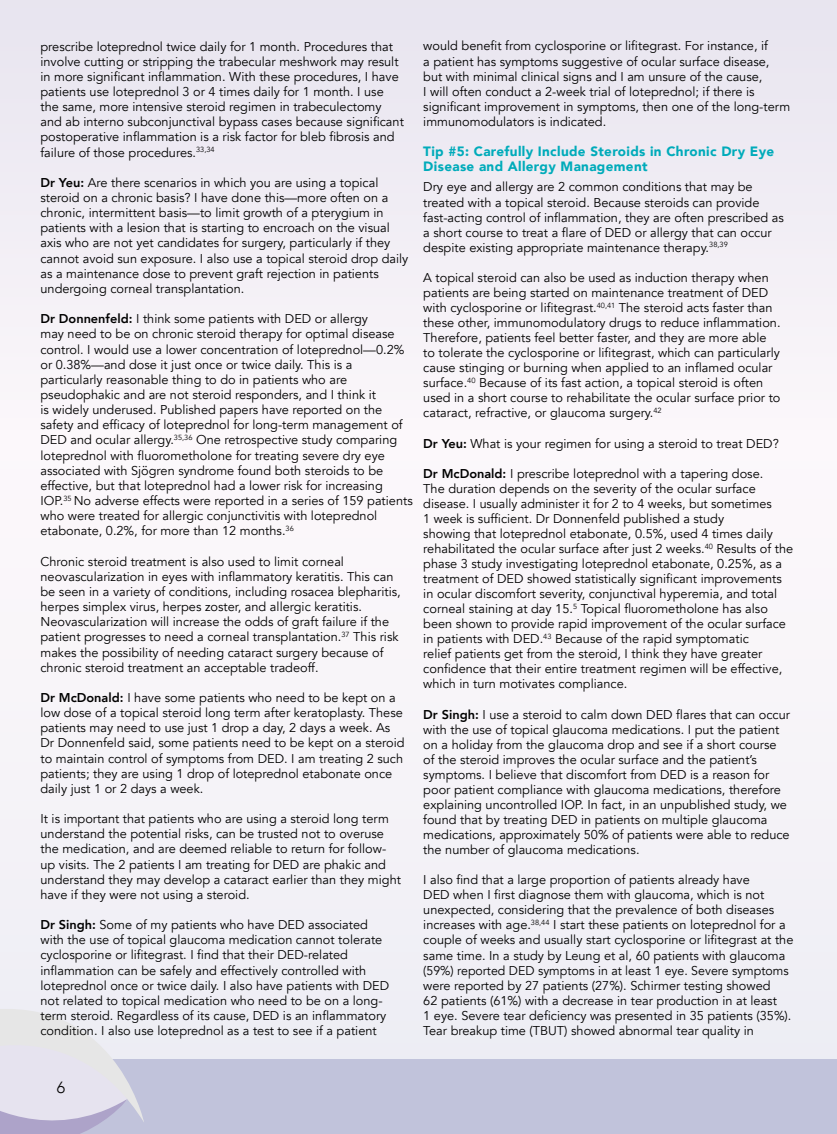
<style>
.page{position:relative;width:837px;height:1134px;background:#fff}
.page>*{position:absolute;margin:0;border:0;box-sizing:border-box;transform-origin:0 0}
.t1{font:300 16.2px "Avenir";color:#000}
.t2{font:900 13.5px/15px "Avenir";letter-spacing:.025em;color:#00abba}
.t3{font:12.75px/15.1px "Avenir";color:#000}
.s1{font-weight:800}
</style>
<div class="page">
<div style="left:0;top:0;width:837px;height:1059px;background:#f4f2f7"></div>
<div style="left:0;top:1059px;width:837px;height:75px;background:#c1c3db"></div>
<svg style="left:0;top:1009px;width:144px;height:125px"></svg>
<p class="t3" style="left:40px;top:39px;width:365px">prescribe loteprednol twice daily for 1 month. Procedures that involve cutting or stripping the trabecular meshwork may result in more significant inflammation. With these procedures, I have patients use loteprednol 3 or 4 times daily for 1 month. I use the same, more intensive steroid regimen in trabeculectomy and ab interno subconjunctival bypass cases because significant postoperative inflammation is a risk factor for bleb fibrosis and failure of those procedures.<sup>33,34</sup></p>
<p class="t3" style="left:40px;top:175px;width:369px"><span class="s1">Dr Yeu:</span> Are there scenarios in which you are using a topical steroid on a chronic basis? I have done this—more often on a chronic, intermittent basis—to limit growth of a pterygium in patients with a lesion that is starting to encroach on the visual axis who are not yet candidates for surgery, particularly if they cannot avoid sun exposure. I also use a topical steroid drop daily as a maintenance dose to prevent graft rejection in patients undergoing corneal transplantation.</p>
<p class="t3" style="left:40px;top:311px;width:374px"><span class="s1">Dr Donnenfeld:</span> I think some patients with DED or allergy<br>may need to be on chronic steroid therapy for optimal disease control. I would use a lower concentration of loteprednol—0.2% or 0.38%—and dose it just once or twice daily. This is a particularly reasonable thing to do in patients who are pseudophakic and are not steroid responders, and I think it<br>is widely underused. Published papers have reported on the safety and efficacy of loteprednol for long-term management of DED and ocular allergy.<sup>35,36</sup> One retrospective study comparing loteprednol with fluorometholone for treating severe dry eye associated with Sjögren syndrome found both steroids to be effective, but that loteprednol had a lower risk for increasing IOP.<sup>35</sup> No adverse effects were reported in a series of 159 patients who were treated for allergic conjunctivitis with loteprednol etabonate, 0.2%, for more than 12 months.<sup>36</sup></p>
<p class="t3" style="left:40px;top:554px;width:362px">Chronic steroid treatment is also used to limit corneal neovascularization in eyes with inflammatory keratitis. This can be seen in a variety of conditions, including rosacea blepharitis, herpes simplex virus, herpes zoster, and allergic keratitis.<br>Neovascularization will increase the odds of graft failure if the patient progresses to need a corneal transplantation.<sup>37</sup> This risk makes the possibility of needing cataract surgery because of chronic steroid treatment an acceptable tradeoff.</p>
<p class="t3" style="left:40px;top:690px;width:366px"><span class="s1">Dr McDonald:</span> I have some patients who need to be kept on a low dose of a topical steroid long term after keratoplasty. These patients may need to use just 1 drop a day, 2 days a week. As Dr Donnenfeld said, some patients need to be kept on a steroid to maintain control of symptoms from DED. I am treating 2 such patients; they are using 1 drop of loteprednol etabonate once daily just 1 or 2 days a week.</p>
<p class="t3" style="left:40px;top:811px;width:362px">It is important that patients who are using a steroid long term understand the potential risks, can be trusted not to overuse the medication, and are deemed reliable to return for follow&shy;up visits. The 2 patients I am treating for DED are phakic and understand they may develop a cataract earlier than they might have if they were not using a steroid.</p>
<p class="t3" style="left:40px;top:917px;width:350px"><span class="s1">Dr Singh:</span> Some of my patients who have DED associated with the use of topical glaucoma medication cannot tolerate cyclosporine or lifitegrast. I find that their DED-related inflammation can be safely and effectively controlled with loteprednol once or twice daily. I also have patients with DED not related to topical medication who need to be on a long&shy;term steroid. Regardless of its cause, DED is an inflammatory condition. I also use loteprednol as a test to see if a patient</p>
<p class="t3" style="left:423px;top:39px;width:368px">would benefit from cyclosporine or lifitegrast. For instance, if<br>a patient has symptoms suggestive of ocular surface disease, but with minimal clinical signs and I am unsure of the cause,<br>I will often conduct a 2-week trial of loteprednol; if there is significant improvement in symptoms, then one of the long-term immunomodulators is indicated.</p>
<p class="t2" style="left:423px;top:143px;width:353px">Tip #5: Carefully Include Steroids in Chronic Dry Eye<br>Disease and Allergy Management</p>
<p class="t3" style="left:423px;top:180px;width:362px">Dry eye and allergy are 2 common conditions that may be treated with a topical steroid. Because steroids can provide fast-acting control of inflammation, they are often prescribed as a short course to treat a flare of DED or allergy that can occur despite existing appropriate maintenance therapy.<sup>38,39</sup></p>
<p class="t3" style="left:423px;top:270px;width:359px">A topical steroid can also be used as induction therapy when patients are being started on maintenance treatment of DED with cyclosporine or lifitegrast.<sup>40,41</sup> The steroid acts faster than these other, immunomodulatory drugs to reduce inflammation.<br>Therefore, patients feel better faster, and they are more able to tolerate the cyclosporine or lifitegrast, which can particularly cause stinging or burning when applied to an inflamed ocular surface.<sup>40</sup> Because of its fast action, a topical steroid is often used in a short course to rehabilitate the ocular surface prior to cataract, refractive, or glaucoma surgery.<sup>42</sup></p>
<p class="t3" style="left:423px;top:436px;width:357px"><span class="s1">Dr Yeu:</span> What is your regimen for using a steroid to treat DED?</p>
<p class="t3" style="left:423px;top:466px;width:371px"><span class="s1">Dr McDonald:</span> I prescribe loteprednol with a tapering dose.<br>The duration depends on the severity of the ocular surface disease. I usually administer it for 2 to 4 weeks, but sometimes<br>1 week is sufficient. Dr Donnenfeld published a study<br>showing that loteprednol etabonate, 0.5%, used 4 times daily rehabilitated the ocular surface after just 2 weeks.<sup>40</sup> Results of the phase 3 study investigating loteprednol etabonate, 0.25%, as a treatment of DED showed statistically significant improvements in ocular discomfort severity, conjunctival hyperemia, and total corneal staining at day 15.<sup>5</sup> Topical fluorometholone has also been shown to provide rapid improvement of the ocular surface in patients with DED.<sup>43</sup> Because of the rapid symptomatic<br>relief patients get from the steroid, I think they have greater confidence that their entire treatment regimen will be effective, which in turn motivates compliance.</p>
<p class="t3" style="left:423px;top:707px;width:368px"><span class="s1">Dr Singh:</span> I use a steroid to calm down DED flares that can occur with the use of topical glaucoma medications. I put the patient on a holiday from the glaucoma drop and see if a short course of the steroid improves the ocular surface and the patient’s symptoms. I believe that discomfort from DED is a reason for poor patient compliance with glaucoma medications, therefore explaining uncontrolled IOP. In fact, in an unpublished study, we found that by treating DED in patients on multiple glaucoma medications, approximately 50% of patients were able to reduce the number of glaucoma medications.</p>
<p class="t3" style="left:423px;top:873px;width:372px">I also find that a large proportion of patients already have<br>DED when I first diagnose them with glaucoma, which is not unexpected, considering that the prevalence of both diseases increases with age.<sup>38,44</sup> I start these patients on loteprednol for a couple of weeks and usually start cyclosporine or lifitegrast at the same time. In a study by Leung et al, 60 patients with glaucoma (59%) reported DED symptoms in at least 1 eye. Severe symptoms were reported by 27 patients (27%). Schirmer testing showed<br>62 patients (61%) with a decrease in tear production in at least<br>1 eye. Severe tear deficiency was presented in 35 patients (35%).<br>Tear breakup time (TBUT) showed abnormal tear quality in</p>
<p class="t1" style="left:57px;top:1078px;width:10px">6</p>
</div>
